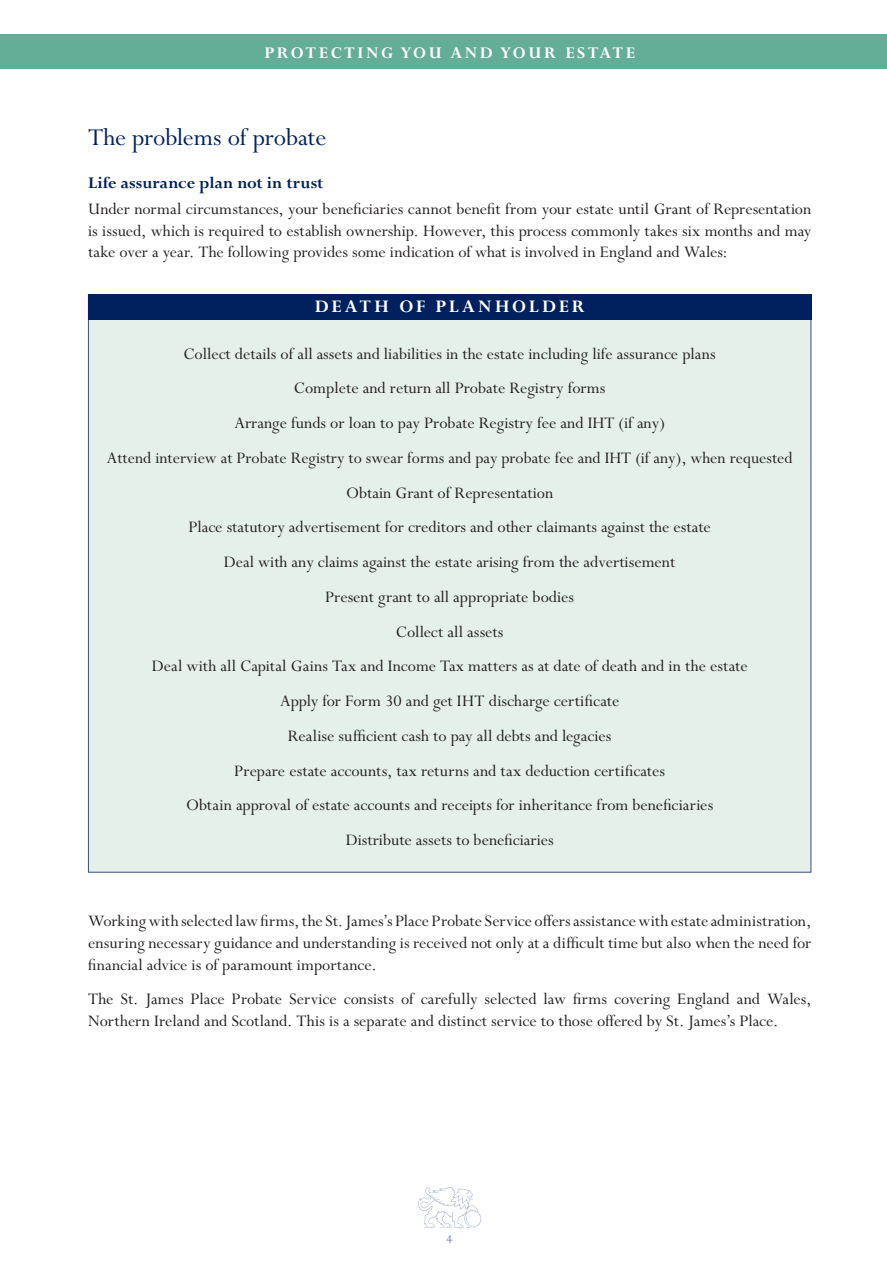
<style>
.page{position:relative;width:887px;height:1264px;background:#fff}
.page>*{position:absolute;margin:0;border:0;box-sizing:border-box;transform-origin:0 0}
.t1{font:27px "Perpetua Std";letter-spacing:-.01em;color:#00215d}
.t2{font:700 19.5px "Perpetua Std";letter-spacing:.15em;color:#fff}
.t3{font:18px/34.8px "Perpetua Std";color:#231f20;text-align:justify}
.t4{font:700 18px "Perpetua Std";letter-spacing:.005em;color:#00215d}
.t5{font:700 18px "Perpetua Std";letter-spacing:.15em;color:#fff}
.t6{font:13.5px "Perpetua Std";color:#67739d}
</style>
<div class="page">
<hr style="left:0;top:35px;width:3px;height:34px;background:#64ad96">
<div style="left:88px;top:294px;width:723px;height:578px;background:#e5f0eb;border:1px solid #3c4f81"></div>
<div style="left:88px;top:294px;width:723px;height:26px;background:#00215d"></div>
<svg style="left:418px;top:1187px;width:63px;height:42px"></svg>
<div style="left:3px;top:35px;width:883px;height:34px;background:#64ad96"></div>
<p class="t5" style="left:264px;top:43px;width:372px">PROTECTING YOU AND YOUR ESTATE</p>
<h1 class="t1" style="left:88px;top:124px;width:240px">The problems of probate</h1>
<p class="t4" style="left:88px;top:173px;width:237px">Life assurance plan not in trust</p>
<p class="t3" style="left:88px;top:199px;width:724px;line-height:21.6px">Under normal circumstances, your beneficiaries cannot benefit from your estate until Grant of Representation is issued, which is required to establish ownership. However, this process commonly takes six months and may take over a year. The following provides some indication of what is involved in England and Wales:</p>
<p class="t2" style="left:315px;top:296px;width:271px">DEATH OF PLANHOLDER</p>
<p class="t3" style="left:107px;top:337px;width:687px;text-align:center">Collect details of all assets and liabilities in the estate including life assurance plans<br>Complete and return all Probate Registry forms<br>Arrange funds or loan to pay Probate Registry fee and IHT (if any)<br>Attend interview at Probate Registry to swear forms and pay probate fee and IHT (if any), when requested Obtain Grant of Representation<br>Place statutory advertisement for creditors and other claimants against the estate<br>Deal with any claims against the estate arising from the advertisement<br>Present grant to all appropriate bodies<br>Collect all assets<br>Deal with all Capital Gains Tax and Income Tax matters as at date of death and in the estate<br>Apply for Form 30 and get IHT discharge certificate<br>Realise sufficient cash to pay all debts and legacies<br>Prepare estate accounts, tax returns and tax deduction certificates<br>Obtain approval of estate accounts and receipts for inheritance from beneficiaries<br>Distribute assets to beneficiaries</p>
<p class="t3" style="left:88px;top:911px;width:724px;line-height:21.6px">Working with selected law firms, the St. James’s Place Probate Service offers assistance with estate administration, ensuring necessary guidance and understanding is received not only at a difficult time but also when the need for financial advice is of paramount importance.</p>
<p class="t3" style="left:88px;top:989px;width:724px;line-height:21.6px">The St. James Place Probate Service consists of carefully selected law firms covering England and Wales,<br>Northern Ireland and Scotland. This is a separate and distinct service to those offered by St. James’s Place.</p>
<p class="t6" style="left:446px;top:1231px;width:8px">4</p>
</div>
